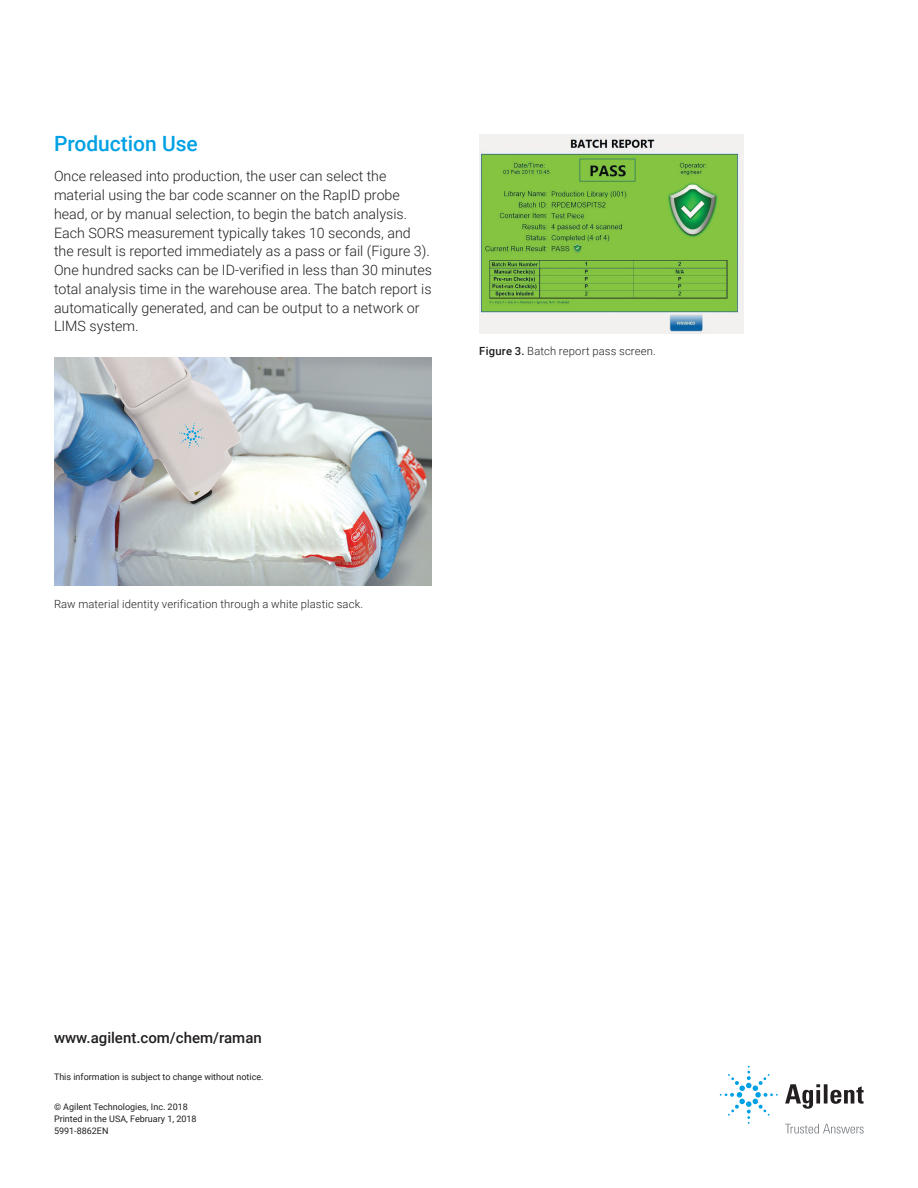
<style>
.page{position:relative;width:918px;height:1188px;background:#fff}
.page>*{position:absolute;margin:0;border:0;box-sizing:border-box;transform-origin:0 0}
.Header_1{font:500 21px "Roboto";color:#00a1e4}
.DATA_url{font:500 15px "Roboto";color:#231f20}
.Text{font:300 14.25px/18.8px "Roboto";color:#231f20}
.Caption-_no_number{font:300 11.25px "Roboto";letter-spacing:.015em;color:#231f20}
.BROCHURE_Copyright{font:9px/12px "Roboto";color:#231f20}
.s1{font-weight:500}
</style>
<div class="page">
<img style="left:54px;top:357px;width:378px;height:229px">
<img style="left:479px;top:135px;width:265px;height:198px">
<svg style="left:785px;top:1084px;width:79px;height:25px"></svg>
<svg style="left:720px;top:1066px;width:58px;height:58px"></svg>
<svg style="left:785px;top:1124px;width:79px;height:10px"></svg>
<p class="Header_1" style="left:54px;top:129px;width:145px">Production Use</p>
<p class="Text" style="left:54px;top:166px;width:380px">Once released into production, the user can select the material using the bar code scanner on the RapID probe head, or by manual selection, to begin the batch analysis.<br>Each SORS measurement typically takes 10 seconds, and the result is reported immediately as a pass or fail (Figure 3).<br>One hundred sacks can be ID-verified in less than 30 minutes total analysis time in the warehouse area. The batch report is automatically generated, and can be output to a network or LIMS system.</p>
<p class="Caption-_no_number" style="left:479px;top:343px;width:178px"><span class="s1">Figure 3.</span> Batch report pass screen.</p>
<p class="Caption-_no_number" style="left:54px;top:596px;width:311px">Raw material identity verification through a white plastic sack.</p>
<p class="DATA_url" style="left:54px;top:1027px;width:209px">www.agilent.com/chem/raman</p>
<p class="BROCHURE_Copyright" style="left:54px;top:1070px;width:211px">This information is subject to change without notice.</p>
<p class="BROCHURE_Copyright" style="left:54px;top:1100px;width:144px">© Agilent Technologies, Inc. 2018<br>Printed in the USA, February 1, 2018<br>5991-8862EN</p>
</div>
